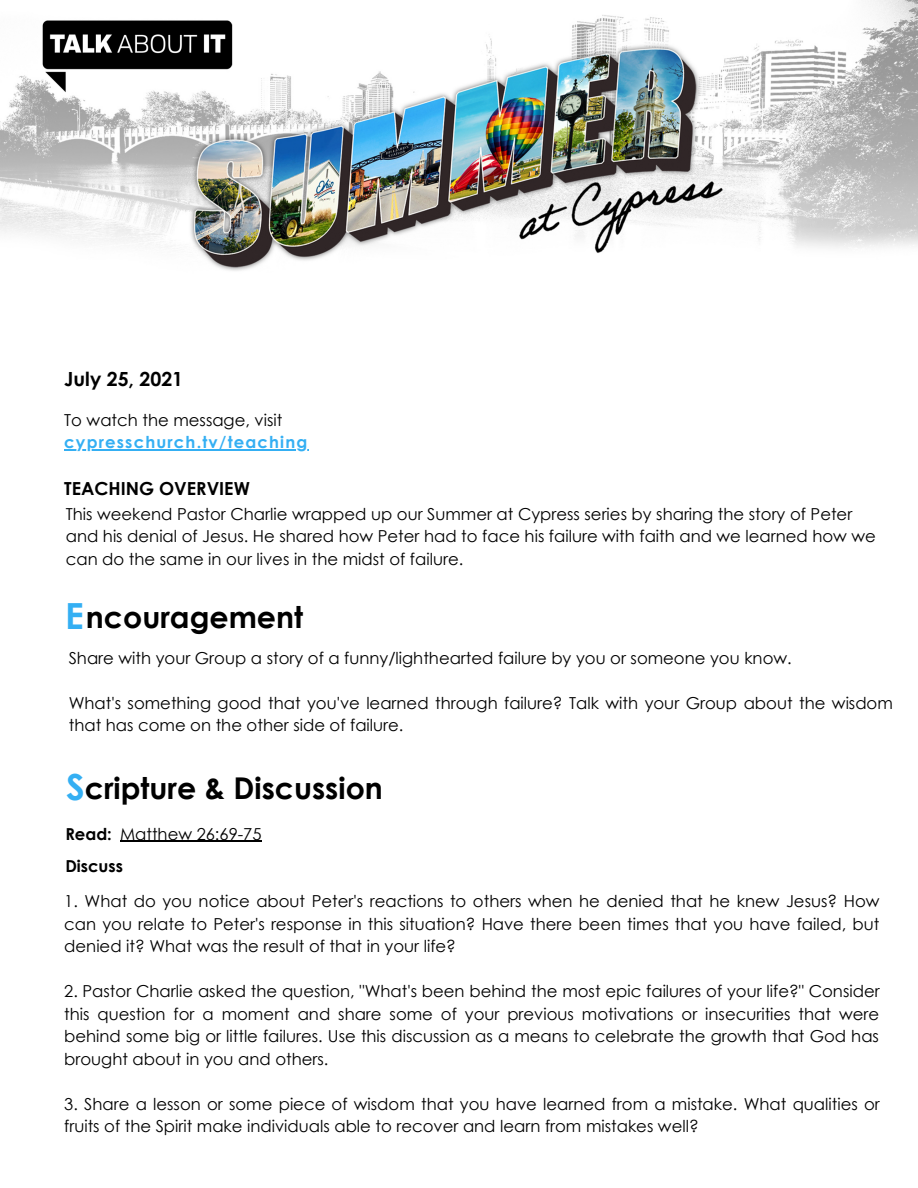
<style>
.page{position:relative;width:918px;height:1188px;background:#fff}
.page>*{position:absolute;margin:0;border:0;box-sizing:border-box;transform-origin:0 0}
.t1{font:700 36px "Century Gothic";color:#34aff3}
.t2{font:700 30px "Century Gothic";color:#000}
.t3{font:700 19.5px "Century Gothic";color:#000}
.t4{font:700 18px "Century Gothic";color:#000}
.t5{font:16.5px/22.5px "Century Gothic";color:#000}
.t6{font:700 16.5px "Century Gothic";letter-spacing:.07em;color:#34aff3}
.t7{font:700 16.5px "Century Gothic";color:#000}
</style>
<div class="page">
<img style="left:0;top:0;width:918px;height:841px">
<hr style="left:64px;top:449px;width:244px;height:1px;background:#34aff3">
<hr style="left:120px;top:841px;width:142px;height:1px;background:#000">
<p class="t3" style="left:64px;top:366px;width:120px">July 25, 2021</p>
<p class="t5" style="left:64px;top:408px;width:220px">To watch the message, visit</p>
<p class="t6" style="left:64px;top:432px;width:245px">cypresschurch.tv/teaching</p>
<p class="t4" style="left:64px;top:477px;width:187px">TEACHING OVERVIEW</p>
<p class="t5" style="left:66px;top:502px;width:812px">This weekend Pastor Charlie wrapped up our Summer at Cypress series by sharing the story of Peter and his denial of Jesus. He shared how Peter had to face his failure with faith and we learned how we can do the same in our lives in the midst of failure.</p>
<p class="t1" style="left:65px;top:593px;width:20px">E</p>
<p class="t2" style="left:86px;top:598px;width:219px">ncouragement</p>
<p class="t5" style="left:69px;top:646px;width:724px">Share with your Group a story of a funny/lighthearted failure by you or someone you know.</p>
<p class="t5" style="left:69px;top:691px;width:826px">What's something good that you've learned through failure? Talk with your Group about the wisdom that has come on the other side of failure.</p>
<p class="t1" style="left:66px;top:763px;width:20px">S</p>
<p class="t2" style="left:85px;top:769px;width:300px">cripture &amp; Discussion</p>
<p class="t7" style="left:65px;top:823px;width:48px">Read:</p>
<p class="t7" style="left:65px;top:855px;width:59px">Discuss</p>
<p class="t5" style="left:120px;top:822px;width:143px">Matthew 26:69-75</p>
<p class="t5" style="left:64px;top:890px;width:817px;text-align:justify">1. What do you notice about Peter's reactions to others when he denied that he knew Jesus? How can you relate to Peter's response in this situation? Have there been times that you have failed, but denied it? What was the result of that in your life?</p>
<p class="t5" style="left:64px;top:980px;width:817px;text-align:justify">2. Pastor Charlie asked the question, "What's been behind the most epic failures of your life?" Consider this question for a moment and share some of your previous motivations or insecurities that were behind some big or little failures. Use this discussion as a means to celebrate the growth that God has brought about in you and others.</p>
<p class="t5" style="left:64px;top:1092px;width:817px">3. Share a lesson or some piece of wisdom that you have learned from a mistake. What qualities or fruits of the Spirit make individuals able to recover and learn from mistakes well?</p>
</div>
